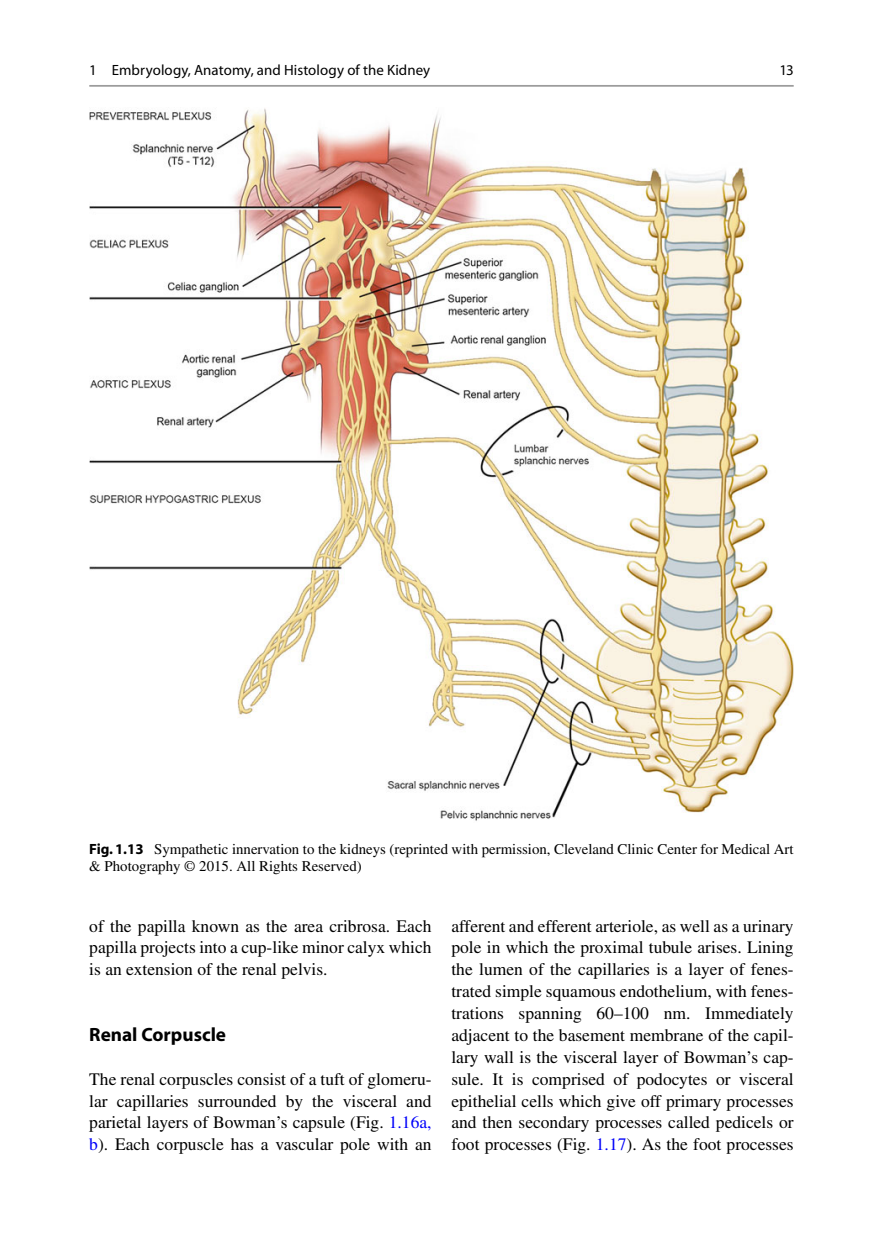
<style>
.page{position:relative;width:883px;height:1260px;background:#fff}
.page>*{position:absolute;margin:0;border:0;box-sizing:border-box;transform-origin:0 0}
.t1{font:700 19.25px "Ysnvrb Svbdmq Myriad";color:#000}
.t2{font:17.5px/21.9px "Hkwgmh Qjbcyj Times";color:#000;text-align:justify}
.t3{font:14.88px/17.5px "Hkwgmh Qjbcyj Times";color:#000}
.t4{font:14.88px "Sqrgps Vxpwgj Myriad";letter-spacing:.005em;color:#000}
.s1{font-family:"Ysnvrb Svbdmq Myriad";font-weight:700}
.s2{color:#0000fa}
</style>
<div class="page">
<img style="left:89px;top:108px;width:705px;height:713px">
<hr style="left:89px;top:85px;width:705px;height:2px;background:#9c9c9c">
<p class="t4" style="left:89px;top:64px;width:342px">1 Embryology, Anatomy, and Histology of the Kidney</p>
<p class="t4" style="left:779px;top:64px;width:16px">13</p>
<p class="t3" style="left:89px;top:842px;width:706px"><span class="s1">Fig. 1.13</span> Sympathetic innervation to the kidneys (reprinted with permission, Cleveland Clinic Center for Medical Art &amp; Photography © 2015. All Rights Reserved)</p>
<p class="t2" style="left:89px;top:916px;width:344px">of the papilla known as the area cribrosa. Each papilla projects into a cup-like minor calyx which is an extension of the renal pelvis.</p>
<p class="t1" style="left:89px;top:1027px;width:138px">Renal Corpuscle</p>
<p class="t2" style="left:89px;top:1070px;width:344px">The renal corpuscles consist of a tuft of glomeru&shy;lar capillaries surrounded by the visceral and parietal layers of Bowman’s capsule (Fig. <span class="s2">1.16a, b</span> ). Each corpuscle has a vascular pole with an</p>
<p class="t2" style="left:451px;top:916px;width:344px">afferent and efferent arteriole, as well as a urinary pole in which the proximal tubule arises. Lining the lumen of the capillaries is a layer of fenes&shy;trated simple squamous endothelium, with fenes&shy;trations spanning 60–100 nm. Immediately adjacent to the basement membrane of the capil&shy;lary wall is the visceral layer of Bowman’s cap&shy;sule. It is comprised of podocytes or visceral epithelial cells which give off primary processes and then secondary processes called pedicels or foot processes (Fig. <span class="s2">1.17</span> ). As the foot processes</p>
</div>
